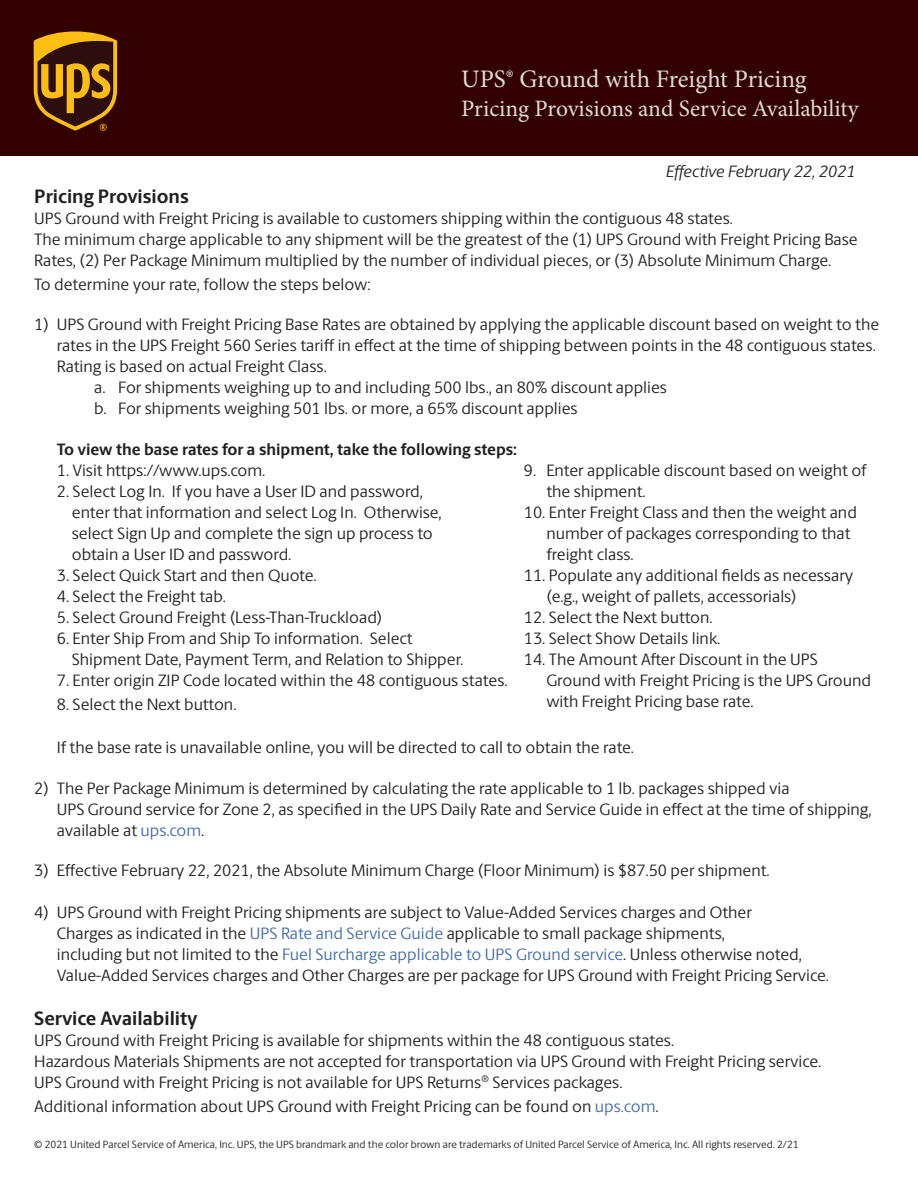
<style>
.page{position:relative;width:918px;height:1188px;background:#fff}
.page>*{position:absolute;margin:0;border:0;box-sizing:border-box;transform-origin:0 0}
.t1{font:25.2px "Minion Pro";color:#dfdbd7}
.t2{font:23.55px "Minion Pro";color:#dfdbd7}
.t3{font:700 19.5px "UPS Berlingske Sans";color:#231f20}
.t4{font:16.5px/21px "UPS Berlingske Sans";color:#231f20}
.t5{font:700 16.5px "UPS Berlingske Sans";letter-spacing:-.005em;color:#231f20}
.t6{font:italic 16.5px "UPS Berlingske Sans";color:#231f20}
.t7{font:10.5px "UPS Berlingske Sans";color:#231f20}
.s1{color:#426da9}
</style>
<div class="page">
<div style="left:0;top:0;width:918px;height:156px;background:#300"></div>
<svg style="left:34px;top:31px;width:83px;height:100px"></svg>
<p class="t1" style="left:461px;top:63px;width:347px">UPS® Ground with Freight Pricing</p>
<p class="t2" style="left:461px;top:92px;width:399px">Pricing Provisions and Service Availability</p>
<p class="t6" style="left:666px;top:160px;width:191px">Effective February 22, 2021</p>
<p class="t3" style="left:34px;top:182px;width:156px">Pricing Provisions</p>
<p class="t4" style="left:34px;top:207px;width:700px">UPS Ground with Freight Pricing is available to customers shipping within the contiguous 48 states.</p>
<p class="t4" style="left:34px;top:228px;width:825px">The minimum charge applicable to any shipment will be the greatest of the (1) UPS Ground with Freight Pricing Base<br>Rates, (2) Per Package Minimum multiplied by the number of individual pieces, or (3) Absolute Minimum Charge.</p>
<p class="t4" style="left:34px;top:273px;width:338px">To determine your rate, follow the steps below:</p>
<p class="t4" style="left:57px;top:313px;width:824px;text-indent:-23px">1) UPS Ground with Freight Pricing Base Rates are obtained by applying the applicable discount based on weight to the rates in the UPS Freight 560 Series tariff in effect at the time of shipping between points in the 48 contiguous states.<br>Rating is based on actual Freight Class.</p>
<p class="t4" style="left:94px;top:376px;width:574px">a. For shipments weighing up to and including 500 lbs., an 80% discount applies</p>
<p class="t4" style="left:94px;top:397px;width:485px">b. For shipments weighing 501 lbs. or more, a 65% discount applies</p>
<p class="t5" style="left:57px;top:437px;width:462px">To view the base rates for a shipment, take the following steps:</p>
<p class="t4" style="left:57px;top:459px;width:210px">1. Visit https://www.ups.com.</p>
<p class="t4" style="left:72px;top:480px;width:372px;text-indent:-15px">2. Select Log In. If you have a User ID and password, enter that information and select Log In. Otherwise, select Sign Up and complete the sign up process to obtain a User ID and password.</p>
<p class="t4" style="left:57px;top:564px;width:261px">3. Select Quick Start and then Quote.</p>
<p class="t4" style="left:57px;top:585px;width:171px">4. Select the Freight tab.</p>
<p class="t4" style="left:57px;top:606px;width:327px">5. Select Ground Freight (Less-Than-Truckload)</p>
<p class="t4" style="left:72px;top:627px;width:393px;text-indent:-15px">6. Enter Ship From and Ship To information. Select<br>Shipment Date, Payment Term, and Relation to Shipper.</p>
<p class="t4" style="left:57px;top:669px;width:452px">7. Enter origin ZIP Code located within the 48 contiguous states.</p>
<p class="t4" style="left:57px;top:693px;width:181px">8. Select the Next button.</p>
<p class="t4" style="left:57px;top:736px;width:579px">If the base rate is unavailable online, you will be directed to call to obtain the rate.</p>
<p class="t4" style="left:57px;top:777px;width:816px;text-indent:-23px">2) The Per Package Minimum is determined by calculating the rate applicable to 1 lb. packages shipped via<br>UPS Ground service for Zone 2, as specified in the UPS Daily Rate and Service Guide in effect at the time of shipping, available at <span class="s1">ups.com</span>.</p>
<p class="t4" style="left:34px;top:859px;width:737px">3) Effective February 22, 2021, the Absolute Minimum Charge (Floor Minimum) is $87.50 per shipment.</p>
<p class="t4" style="left:34px;top:901px;width:719px">4) UPS Ground with Freight Pricing shipments are subject to Value-Added Services charges and Other</p>
<p class="t4" style="left:57px;top:922px;width:670px">Charges as indicated in the <span class="s1">UPS Rate and Service Guide</span> applicable to small package shipments,</p>
<p class="t4" style="left:57px;top:943px;width:747px">including but not limited to the <span class="s1">Fuel Surcharge applicable to UPS Ground service</span>. Unless otherwise noted,</p>
<p class="t4" style="left:57px;top:964px;width:774px">Value-Added Services charges and Other Charges are per package for UPS Ground with Freight Pricing Service.</p>
<p class="t3" style="left:34px;top:1004px;width:165px">Service Availability</p>
<p class="t4" style="left:34px;top:1029px;width:642px">UPS Ground with Freight Pricing is available for shipments within the 48 contiguous states.</p>
<p class="t4" style="left:34px;top:1050px;width:789px">Hazardous Materials Shipments are not accepted for transportation via UPS Ground with Freight Pricing service.</p>
<p class="t4" style="left:34px;top:1071px;width:590px">UPS Ground with Freight Pricing is not available for UPS Returns<sup>®</sup> Services packages.</p>
<p class="t4" style="left:34px;top:1095px;width:626px">Additional information about UPS Ground with Freight Pricing can be found on <span class="s1">ups.com</span>.</p>
<p class="t7" style="left:34px;top:1137px;width:766px">© 2021 United Parcel Service of America, Inc. UPS, the UPS brandmark and the color brown are trademarks of United Parcel Service of America, Inc. All rights reserved. 2/21</p>
<p class="t4" style="left:546px;top:459px;width:322px;text-indent:-23px">9. Enter applicable discount based on weight of the shipment.</p>
<p class="t4" style="left:546px;top:501px;width:312px;text-indent:-23px">10. Enter Freight Class and then the weight and number of packages corresponding to that freight class.</p>
<p class="t4" style="left:546px;top:564px;width:309px;text-indent:-23px">11. Populate any additional fields as necessary (e.g., weight of pallets, accessorials)</p>
<p class="t4" style="left:524px;top:606px;width:190px">12. Select the Next button.</p>
<p class="t4" style="left:524px;top:627px;width:198px">13. Select Show Details link.</p>
<p class="t4" style="left:546px;top:648px;width:326px;text-indent:-23px">14. The Amount After Discount in the UPS<br>Ground with Freight Pricing is the UPS Ground with Freight Pricing base rate.</p>
</div>
